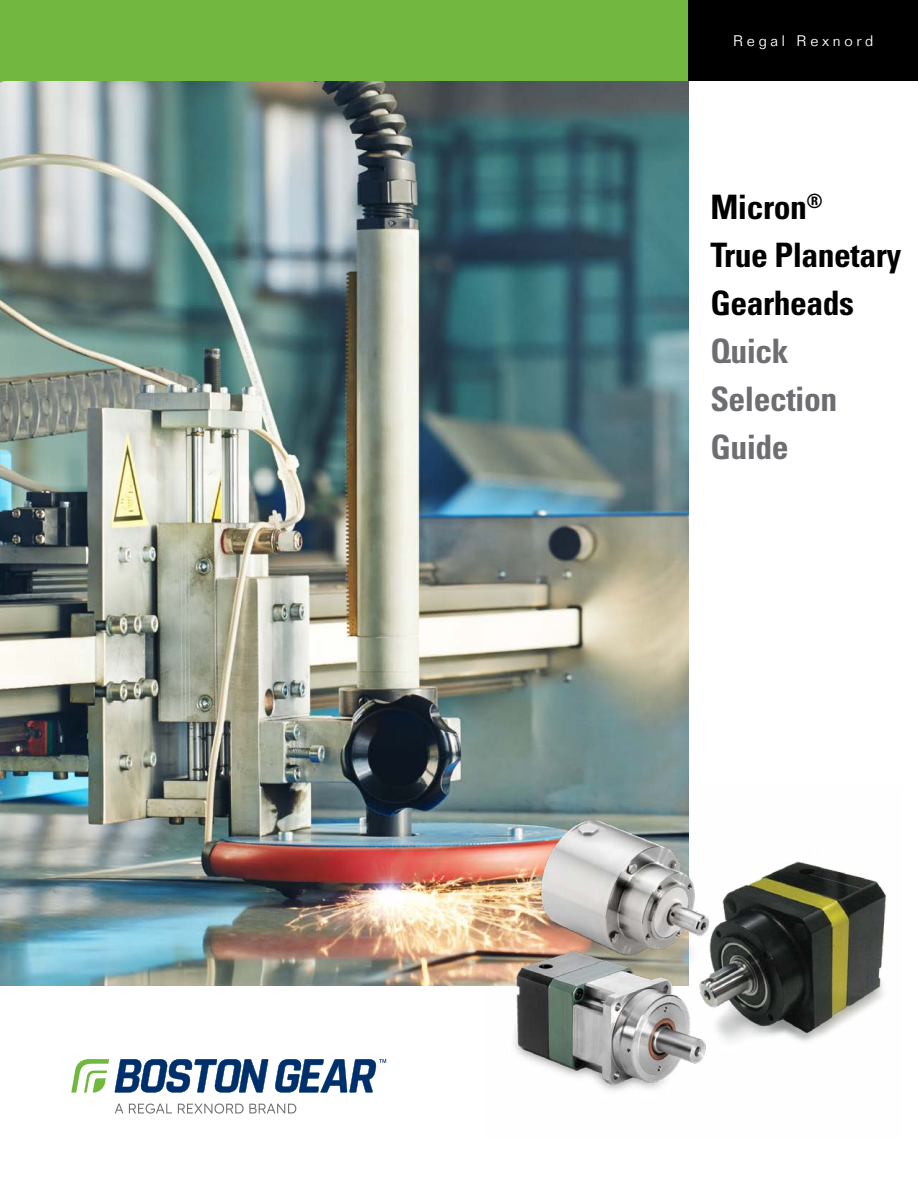
<style>
.page{position:relative;width:918px;height:1188px;background:#fff}
.page>*{position:absolute;margin:0;border:0;box-sizing:border-box;transform-origin:0 0}
.t1{font:700 condensed 33.6px/48px "Univers LT Std";letter-spacing:-.015em;color:#000}
.t2{font:700 condensed 33.6px/48px "Univers LT Std";letter-spacing:-.015em;color:#6d6e71}
.t3{font:300 15px "Folio Std";letter-spacing:.25em;color:#fff}
</style>
<div class="page">
<img style="left:0;top:81px;width:688px;height:905px">
<img style="left:486px;top:787px;width:401px;height:304px">
<div style="left:0;top:0;width:688px;height:81px;background:#72b840"></div>
<div style="left:688px;top:0;width:230px;height:81px;background:#000"></div>
<svg style="left:71px;top:1059px;width:38px;height:34px"></svg>
<svg style="left:115px;top:1104px;width:8px;height:9px"></svg>
<svg style="left:129px;top:1104px;width:43px;height:10px"></svg>
<svg style="left:178px;top:1104px;width:118px;height:10px"></svg>
<svg style="left:115px;top:1059px;width:153px;height:34px"></svg>
<svg style="left:275px;top:1059px;width:111px;height:34px"></svg>
<p class="t3" style="left:733px;top:32px;width:142px">Regal Rexnord</p>
<p class="t1" style="left:710px;top:183px;width:193px">Micron<sup>®<br></sup>True Planetary<br>Gearheads</p>
<p class="t2" style="left:710px;top:327px;width:128px">Quick<br>Selection<br>Guide</p>
</div>
